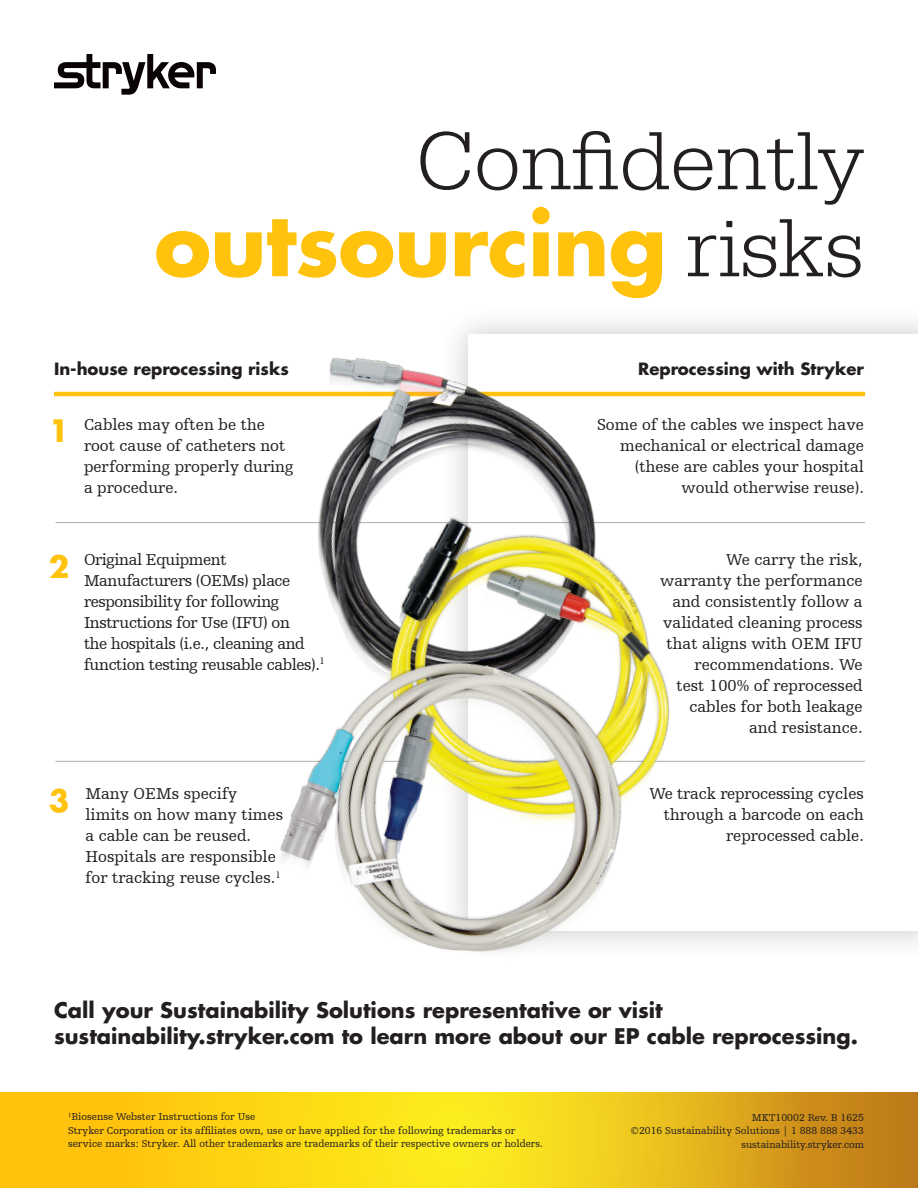
<style>
.page{position:relative;width:918px;height:1188px;background:#fff}
.page>*{position:absolute;margin:0;border:0;box-sizing:border-box;transform-origin:0 0}
.t1{font:300 85.5px/87px "URW Egyptienne TOT";letter-spacing:.005em;color:#231f20;text-align:right}
.t2{font:700 30px "Futura";color:#ffc20d}
.t3{font:700 21px/25.5px "Futura";color:#231f20}
.t4{font:16.5px/21px "Humanist Slabserif 712 BT";color:#231f20;text-align:right}
.t5{font:16.5px/21px "Humanist Slabserif 712 BT";letter-spacing:-.025em;color:#231f20}
.t6{font:700 16.5px "Futura";color:#231f20}
.t7{font:10.5px/13.5px "Humanist Slabserif 712 BT";color:#231f20;text-align:right}
.s1{font-family:"Futura";font-weight:700;color:#ffc20d}
</style>
<div class="page">
<svg style="left:0;top:1093px;width:918px;height:95px;background:#e0a113"></svg>
<svg style="left:107px;top:1093px;width:696px;height:95px;background:#f4cf19"></svg>
<svg style="left:54px;top:54px;width:162px;height:41px"></svg>
<hr style="left:54px;top:392px;width:811px;height:4px;background:#ffc20d">
<hr style="left:56px;top:522px;width:809px;height:1px;background:#abafae">
<hr style="left:56px;top:761px;width:809px;height:1px;background:#abafae">
<div style="left:438px;top:305px;width:480px;height:656px;background:#231f20;opacity:.25"></div>
<div style="left:468px;top:335px;width:450px;height:596px;background:#fff"></div>
<img style="left:209px;top:336px;width:528px;height:625px">
<p class="t1" style="left:154px;top:119px;width:711px">Confidently <span class="s1">outsourcing</span> risks</p>
<p class="t6" style="left:54px;top:357px;width:236px">In-house reprocessing risks</p>
<p class="t6" style="left:638px;top:357px;width:227px">Reprocessing with Stryker</p>
<p class="t2" style="left:49px;top:410px;width:22px">1</p>
<p class="t4" style="left:84px;top:414px;width:211px;text-align:left">Cables may often be the root cause of catheters not performing properly during a procedure.</p>
<p class="t4" style="left:597px;top:414px;width:268px">Some of the cables we inspect have mechanical or electrical damage (these are cables your hospital would otherwise reuse).</p>
<p class="t2" style="left:49px;top:546px;width:22px">2</p>
<p class="t5" style="left:84px;top:549px;width:242px">Original Equipment<br>Manufacturers (OEMs) place responsibility for following<br>Instructions for Use (IFU) on<br>the hospitals (i.e., cleaning and function testing reusable cables).<sup>1</sup></p>
<p class="t4" style="left:660px;top:549px;width:204px">We carry the risk, warranty the performance and consistently follow a validated cleaning process that aligns with OEM IFU recommendations. We<br>test 100% of reprocessed cables for both leakage and resistance.</p>
<p class="t2" style="left:49px;top:780px;width:22px">3</p>
<p class="t4" style="left:86px;top:783px;width:199px;text-align:left">Many OEMs specify limits on how many times a cable can be reused.<br>Hospitals are responsible for tracking reuse cycles.<sup>1</sup></p>
<p class="t4" style="left:650px;top:782px;width:216px">We track reprocessing cycles through a barcode on each reprocessed cable.</p>
<p class="t3" style="left:54px;top:997px;width:805px">Call your Sustainability Solutions representative or visit sustainability.stryker.com to learn more about our EP cable reprocessing.</p>
<p class="t7" style="left:68px;top:1110px;width:189px"><sup>1</sup>Biosense Webster Instructions for Use</p>
<p class="t7" style="left:68px;top:1124px;width:477px;text-align:left">Stryker Corporation or its affiliates own, use or have applied for the following trademarks or service marks: Stryker. All other trademarks are trademarks of their respective owners or holders.</p>
<p class="t7" style="left:630px;top:1110px;width:235px">MKT10002 Rev. B 1625<br>©2016 Sustainability Solutions | 1 888 888 3433 sustainability.stryker.com</p>
</div>
